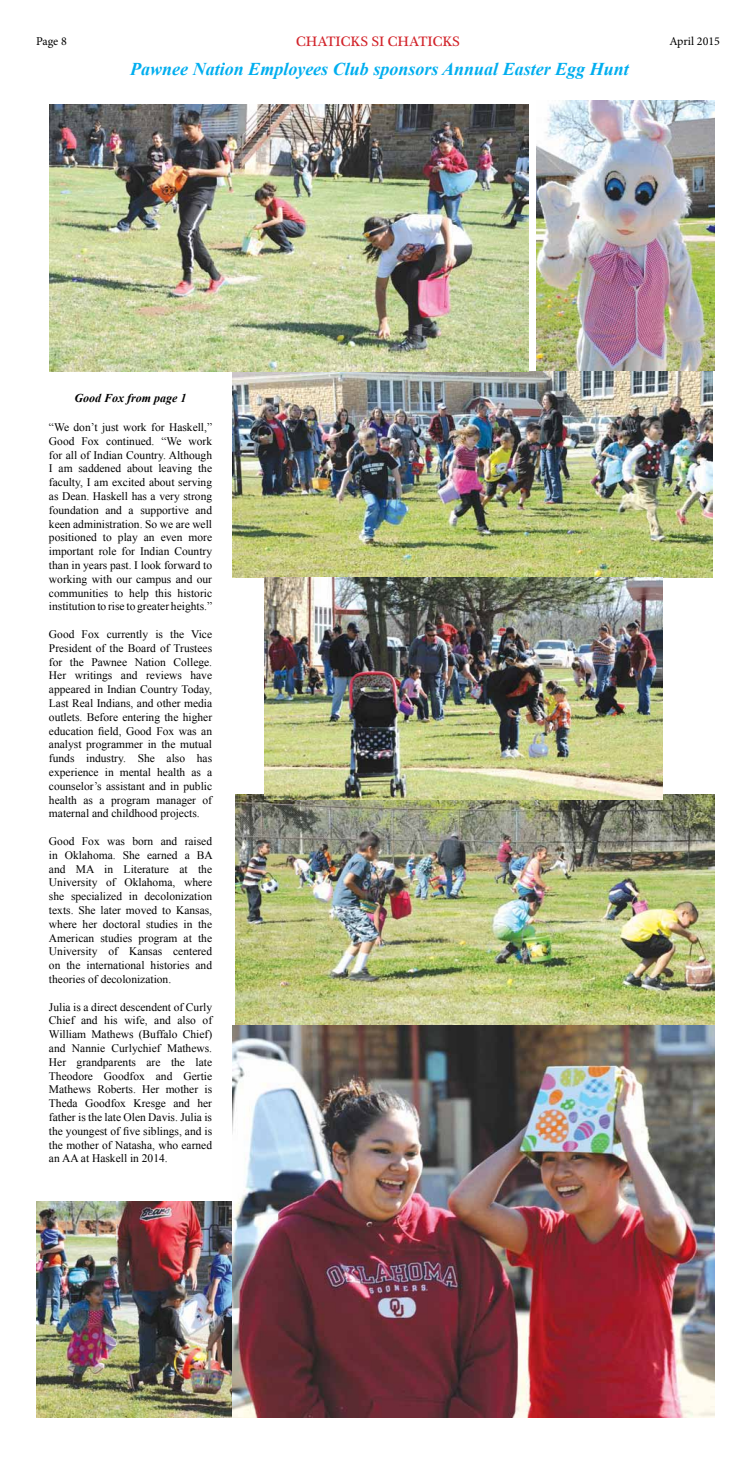
<style>
.page{position:relative;width:756px;height:1458px;background:#fff}
.page>*{position:absolute;margin:0;border:0;box-sizing:border-box;transform-origin:0 0}
.t1{font:italic 700 18px "Times New Roman";color:#00aeef}
.t2{font:14px "Plantagenet Cherokee";color:#d2232a}
.t3{font:italic 700 12px "Times New Roman";color:#000}
.t4{font:12px "Minion Pro";letter-spacing:-.005em;color:#000}
.t5{font:11.5px/13.8px "Times New Roman";color:#000;text-align:justify}
</style>
<div class="page">
<img style="left:233px;top:371px;width:479px;height:207px">
<img style="left:37px;top:1202px;width:196px;height:215px">
<img style="left:536px;top:101px;width:179px;height:270px">
<img style="left:235px;top:795px;width:480px;height:231px">
<img style="left:49px;top:105px;width:480px;height:266px">
<img style="left:265px;top:578px;width:397px;height:222px">
<img style="left:233px;top:1026px;width:482px;height:391px">
<p class="t4" style="left:36px;top:33px;width:32px">Page 8</p>
<p class="t2" style="left:296px;top:33px;width:165px">CHATICKS SI CHATICKS</p>
<p class="t4" style="left:669px;top:33px;width:52px">April 2015</p>
<h1 class="t1" style="left:130px;top:56px;width:500px">Pawnee Nation Employees Club sponsors Annual Easter Egg Hunt</h1>
<p class="t3" style="left:75px;top:389px;width:113px">Good Fox from page 1</p>
<p class="t5" style="left:49px;top:420px;width:165px">“We don’t just work for Haskell,” Good Fox continued. “We work for all of Indian Country. Although I am saddened about leaving the faculty, I am excited about serving as Dean. Haskell has a very strong foundation and a supportive and keen administration. So we are well positioned to play an even more important role for Indian Country than in years past. I look forward to working with our campus and our communities to help this historic institution to rise to greater heights.”</p>
<p class="t5" style="left:49px;top:627px;width:165px">Good Fox currently is the Vice President of the Board of Trustees for the Pawnee Nation College.<br>Her writings and reviews have appeared in Indian Country Today, Last Real Indians, and other media outlets. Before entering the higher education field, Good Fox was an analyst programmer in the mutual funds industry. She also has experience in mental health as a counselor’s assistant and in public health as a program manager of maternal and childhood projects.</p>
<p class="t5" style="left:49px;top:834px;width:165px">Good Fox was born and raised in Oklahoma. She earned a BA and MA in Literature at the University of Oklahoma, where she specialized in decolonization texts. She later moved to Kansas, where her doctoral studies in the American studies program at the University of Kansas centered on the international histories and theories of decolonization.</p>
<p class="t5" style="left:49px;top:1000px;width:165px">Julia is a direct descendent of Curly Chief and his wife, and also of William Mathews (Buffalo Chief) and Nannie Curlychief Mathews.<br>Her grandparents are the late Theodore Goodfox and Gertie Mathews Roberts. Her mother is Theda Goodfox Kresge and her father is the late Olen Davis. Julia is the youngest of five siblings, and is the mother of Natasha, who earned an AA at Haskell in 2014.</p>
</div>
